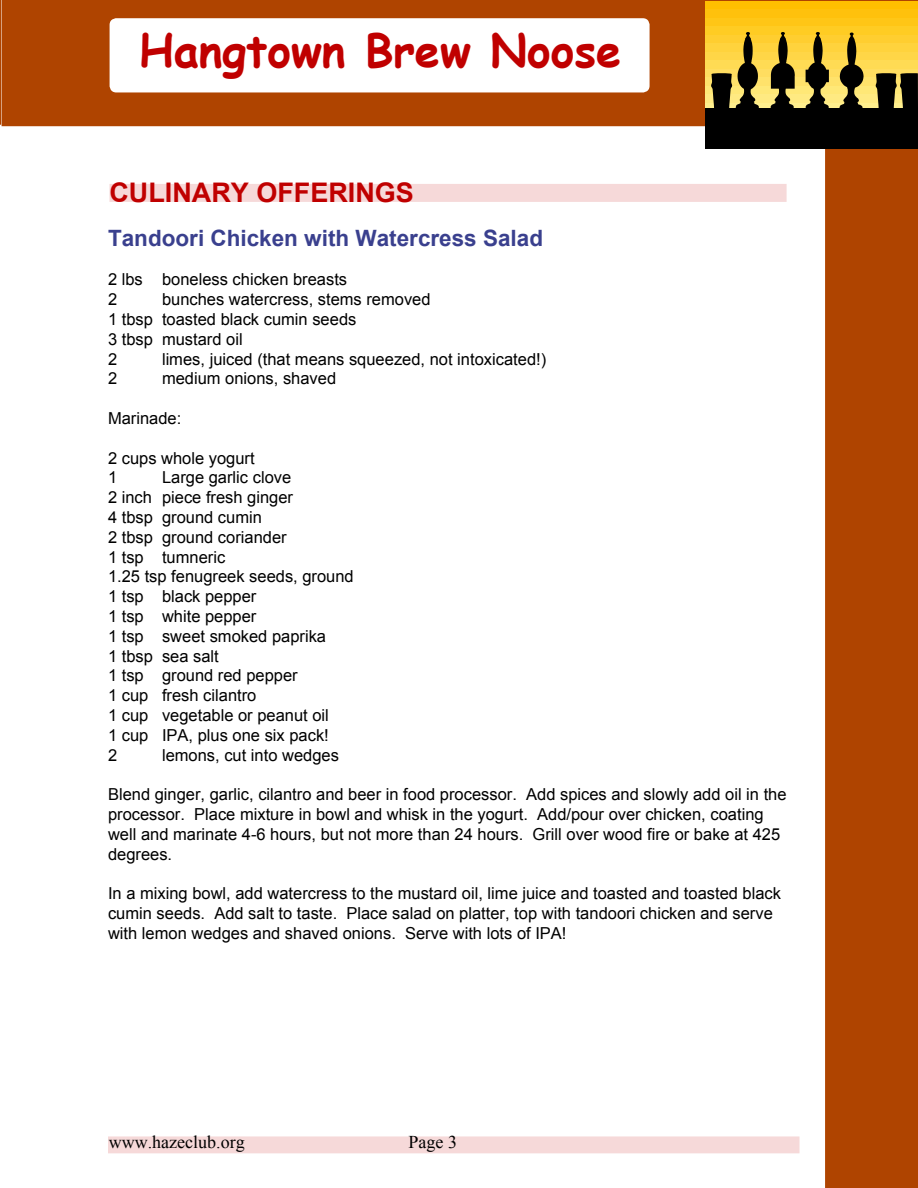
<style>
.page{position:relative;width:918px;height:1188px;background:#fff}
.page>*{position:absolute;margin:0;border:0;box-sizing:border-box;transform-origin:0 0}
.t1{font:700 45px "Comic Sans MS";color:#c00000}
.t2{font:700 27px "Arial";color:#c00000}
.t3{font:700 22.5px "Arial";color:#3a408e}
.t4{font:18px "Times New Roman";color:#000}
.t5{font:16.5px/19.8px "Arial";color:#000}
</style>
<div class="page">
<div style="left:2px;top:0;width:916px;height:126px;background:#af4400"></div>
<div style="left:825px;top:148px;width:93px;height:1040px;background:#af4400"></div>
<div style="left:110px;top:18px;width:540px;height:74px;background:#fff;border-radius:7px"></div>
<svg style="left:0;top:0;width:1px;height:125px"></svg>
<div style="left:109px;top:1137px;width:690px;height:16px;background:#f6d9d9"></div>
<div style="left:108px;top:1136px;width:692px;height:17px;border:2px solid #f6d9d9"></div>
<div style="left:705px;top:1px;width:213px;height:147px;background:#ffbf00"></div>
<div style="left:705px;top:9px;width:213px;height:139px;background:#ffc10c"></div>
<div style="left:705px;top:18px;width:213px;height:130px;background:#ffc616"></div>
<div style="left:705px;top:26px;width:213px;height:122px;background:#ffcc23"></div>
<div style="left:705px;top:35px;width:213px;height:113px;background:#ffce30"></div>
<div style="left:705px;top:43px;width:213px;height:105px;background:#ffd33d"></div>
<div style="left:705px;top:52px;width:213px;height:96px;background:#ffd647"></div>
<div style="left:705px;top:60px;width:213px;height:88px;background:#ffdb54"></div>
<div style="left:705px;top:69px;width:213px;height:79px;background:#ffdd60"></div>
<div style="left:705px;top:77px;width:213px;height:71px;background:#ffe26b"></div>
<div style="left:705px;top:86px;width:213px;height:62px;background:#ffe877"></div>
<div style="left:705px;top:94px;width:213px;height:54px;background:#ffea82"></div>
<div style="left:705px;top:103px;width:213px;height:45px;background:#ffef8e"></div>
<svg style="left:806px;top:32px;width:23px;height:76px"></svg>
<svg style="left:839px;top:32px;width:25px;height:76px"></svg>
<svg style="left:771px;top:32px;width:24px;height:76px"></svg>
<svg style="left:876px;top:73px;width:42px;height:35px"></svg>
<svg style="left:711px;top:32px;width:48px;height:76px"></svg>
<div style="left:705px;top:108px;width:213px;height:40px;background:#000"></div>
<div style="left:110px;top:184px;width:677px;height:18px;background:#f6d9d9"></div>
<svg style="left:449px;top:1136px;width:7px;height:3px"></svg>
<h1 class="t1" style="left:139px;top:17px;width:484px">Hangtown Brew Noose</h1>
<h2 class="t2" style="left:110px;top:175px;width:38px">Culinary</h2>
<h2 class="t2" style="left:256px;top:175px;width:38px">Offerin</h2>
<h2 class="t2" style="left:375px;top:175px;width:38px">gs</h2>
<h3 class="t3" style="left:108px;top:223px;width:437px">Tandoori Chicken with Watercress Salad</h3>
<p class="t5" style="left:108px;top:270px;width:241px">2 lbs boneless chicken breasts<br>2</p>
<p class="t5" style="left:108px;top:290px;width:324px;text-indent:54px">bunches watercress, stems removed<br>1 tbsp toasted black cumin seeds<br>3 tbsp mustard oil<br>2</p>
<p class="t5" style="left:162px;top:349px;width:386px">limes, juiced (that means squeezed, not intoxicated!)</p>
<p class="t5" style="left:108px;top:369px;width:11px">2</p>
<p class="t5" style="left:162px;top:369px;width:176px">medium onions, shaved</p>
<p class="t5" style="left:108px;top:409px;width:75px">Marinade:</p>
<p class="t5" style="left:108px;top:448px;width:148px">2 cups whole yogurt<br>1</p>
<p class="t5" style="left:108px;top:468px;width:247px;text-indent:54px">Large garlic clove<br>2 inch piece fresh ginger<br>4 tbsp ground cumin<br>2 tbsp ground coriander<br>1 tsp tumneric<br>1.25 tsp fenugreek seeds, ground<br>1 tsp black pepper<br>1 tsp white pepper<br>1 tsp sweet smoked paprika<br>1 tbsp sea salt<br>1 tsp ground red pepper<br>1 cup fresh cilantro<br>1 cup vegetable or peanut oil<br>1 cup IPA, plus one six pack!<br>2</p>
<p class="t5" style="left:162px;top:745px;width:178px">lemons, cut into wedges</p>
<p class="t5" style="left:108px;top:785px;width:680px">Blend ginger, garlic, cilantro and beer in food processor. Add spices and slowly add oil in the processor. Place mixture in bowl and whisk in the yogurt. Add/pour over chicken, coating well and marinate 4-6 hours, but not more than 24 hours. Grill over wood fire or bake at 425 degrees.</p>
<p class="t5" style="left:108px;top:884px;width:675px">In a mixing bowl, add watercress to the mustard oil, lime juice and toasted and toasted black cumin seeds. Add salt to taste. Place salad on platter, top with tandoori chicken and serve with lemon wedges and shaved onions. Serve with lots of IPA!</p>
<p class="t4" style="left:109px;top:1130px;width:137px">www.hazeclub.org</p>
<p class="t4" style="left:409px;top:1130px;width:36px">Page</p>
</div>
